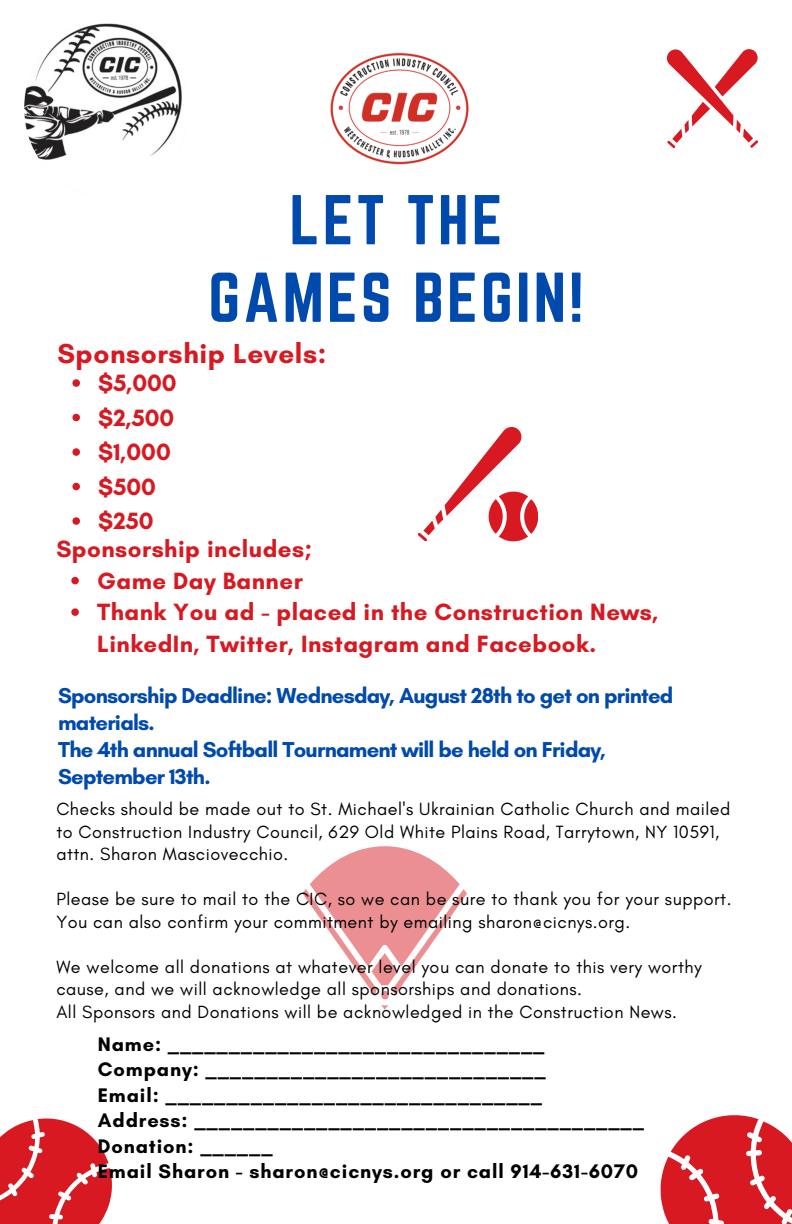
<style>
.page{position:relative;width:792px;height:1224px;background:#fff}
.page>*{position:absolute;margin:0;border:0;box-sizing:border-box;transform-origin:0 0}
.t1{font:61.6px/77.6px "Norwester";letter-spacing:.05em;color:#004aad;text-align:center}
.t2{font:700 28px "Glacial Indifference";letter-spacing:.02em;color:#d81921}
.t3{font:700 24px/31.6px "Glacial Indifference";letter-spacing:.02em;color:#d81921}
.t4{font:700 22px/27px "Glacial Indifference";letter-spacing:-.035em;color:#004aad}
.t5{font:700 20px/25.6px "Glacial Indifference";letter-spacing:.045em;color:#010101}
.t6{font:18px/22.4px "Glacial Indifference";letter-spacing:.025em;color:#010101}
</style>
<div class="page">
<svg style="left:667px;top:49px;width:91px;height:99px"></svg>
<svg style="left:660px;top:1115px;width:132px;height:109px"></svg>
<svg style="left:418px;top:427px;width:120px;height:114px"></svg>
<svg style="left:381px;top:1005px;width:7px;height:5px"></svg>
<svg style="left:302px;top:846px;width:165px;height:153px"></svg>
<svg style="left:72px;top:379px;width:8px;height:8px"></svg>
<svg style="left:72px;top:414px;width:8px;height:7px"></svg>
<svg style="left:72px;top:448px;width:8px;height:8px"></svg>
<svg style="left:72px;top:483px;width:8px;height:7px"></svg>
<svg style="left:72px;top:517px;width:8px;height:8px"></svg>
<svg style="left:71px;top:577px;width:8px;height:7px"></svg>
<svg style="left:71px;top:608px;width:8px;height:8px"></svg>
<img style="left:330px;top:52px;width:139px;height:113px">
<img style="left:25px;top:23px;width:157px;height:137px">
<svg style="left:0;top:1118px;width:112px;height:106px"></svg>
<p class="t1" style="left:208px;top:181px;width:377px">LET THE<br>GAMES BEGIN!</p>
<p class="t2" style="left:57px;top:336px;width:270px">Sponsorship Levels:</p>
<p class="t3" style="left:98px;top:367px;width:80px">$5,000</p>
<p class="t3" style="left:98px;top:402px;width:78px">$2,500</p>
<p class="t3" style="left:98px;top:436px;width:74px">$1,000</p>
<p class="t3" style="left:98px;top:471px;width:59px">$500</p>
<p class="t3" style="left:98px;top:505px;width:57px">$250</p>
<h3 class="t3" style="left:56px;top:533px;width:257px">Sponsorship includes;</h3>
<p class="t3" style="left:97px;top:565px;width:207px">Game Day Banner</p>
<p class="t3" style="left:97px;top:596px;width:563px">Thank You ad - placed in the Construction News,<br>LinkedIn, Twitter, Instagram and Facebook.</p>
<p class="t4" style="left:58px;top:682px;width:617px">Sponsorship Deadline: Wednesday, August 28th to get on printed materials.<br>The 4th annual Softball Tournament will be held on Friday, September 13th.</p>
<p class="t6" style="left:56px;top:798px;width:676px">Checks should be made out to St. Michael's Ukrainian Catholic Church and mailed to Construction Industry Council, 629 Old White Plains Road, Tarrytown, NY 10591, attn. Sharon Masciovecchio.</p>
<h1 class="t6" style="left:56px;top:888px;width:677px">Please be sure to mail to the CIC, so we can be sure to thank you for your support.<br>You can also confirm your commitment by emailing sharon@cicnys.org.</h1>
<h2 class="t6" style="left:56px;top:955px;width:647px">We welcome all donations at whatever level you can donate to this very worthy cause, and we will acknowledge all sponsorships and donations.</h2>
<p class="t6" style="left:56px;top:1000px;width:622px">All Sponsors and Donations will be acknowledged in the Construction News.</p>
<p class="t5" style="left:98px;top:1031px;width:548px">Name: _______________________________ Company: ____________________________<br>Email: _______________________________<br>Address: _____________________________________ Donation: ______<br>Email Sharon - sharon@cicnys.org or call 914-631-6070</p>
</div>
